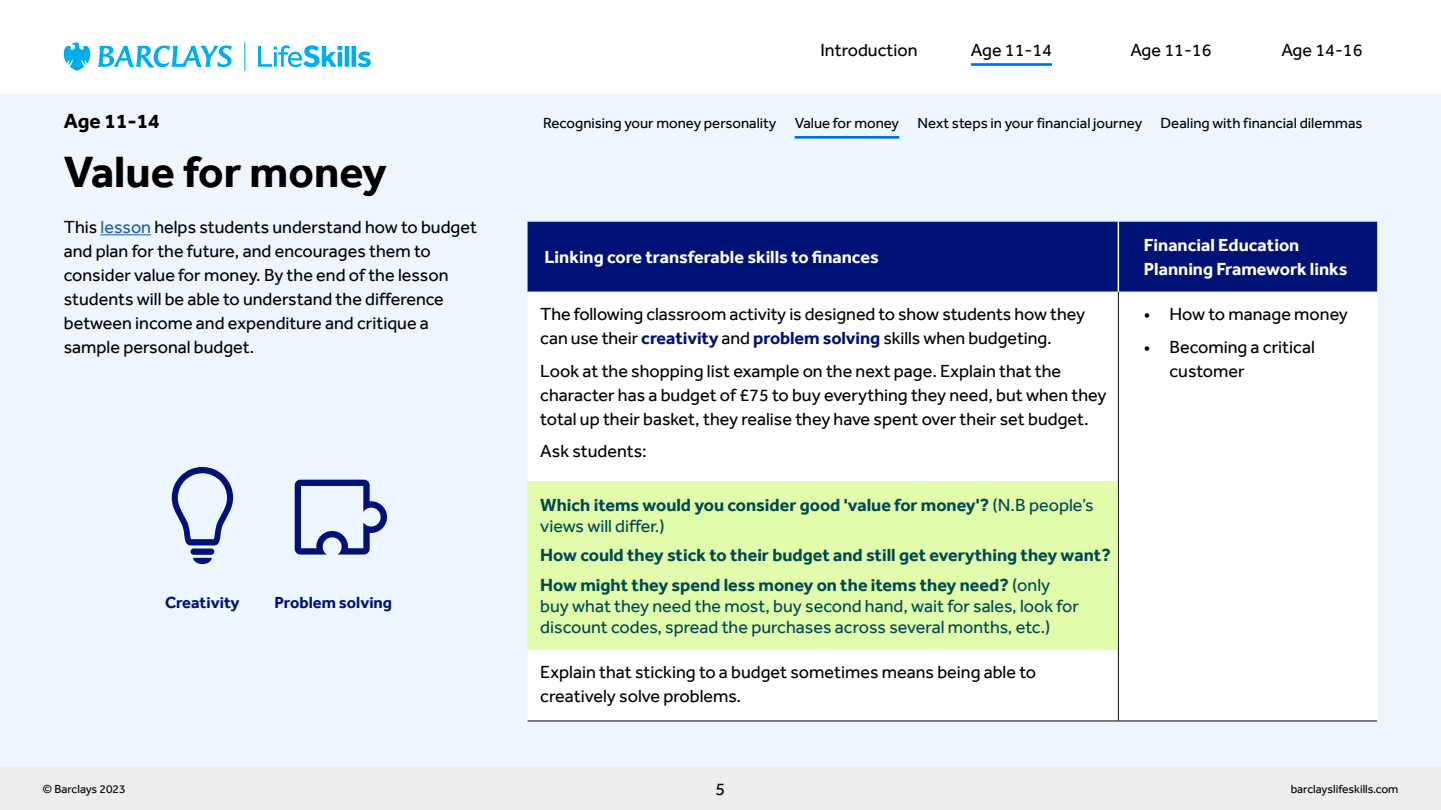
<style>
.page{position:relative;width:1441px;height:810px;background:#fff}
.page>*{position:absolute;margin:0;border:0;box-sizing:border-box;transform-origin:0 0}
.t1{font:700 45px "Effra";color:#000}
.t2{font:700 21px "Effra";color:#000}
.t3{font:18px/24px "Effra";color:#000}
.t4{font:700 18px/21px "Effra";color:#004750}
.t5{font:18px/21px "Effra";color:#004750}
.t6{font:700 18px/24px "Effra";color:#fff}
.t7{font:700 16.5px "Effra";color:#001276}
.t8{font:15px "Effra";color:#000}
.t9{font:12px "Effra";color:#000}
.s1{color:#215e9e}
.s2{font-weight:700;color:#001276}
.s3{font-weight:400}
</style>
<div class="page">
<div style="left:0;top:94px;width:1440px;height:673px;background:#edf5fd"></div>
<div style="left:0;top:767px;width:1440px;height:43px;background:#ededee"></div>
<hr style="left:970px;top:63px;width:81px;height:3px;background:#006de3">
<hr style="left:794px;top:136px;width:105px;height:3px;background:#006de3">
<svg style="left:64px;top:42px;width:307px;height:29px"></svg>
<hr style="left:100px;top:234px;width:51px;height:1px;background:#215e9e">
<div style="left:527px;top:222px;width:849px;height:70px;background:#001276"></div>
<div style="left:527px;top:292px;width:849px;height:429px;background:#fff"></div>
<hr style="left:527px;top:721px;width:591px;height:1px;background:#000">
<hr style="left:1118px;top:721px;width:258px;height:1px;background:#000">
<hr style="left:1117px;top:292px;width:1px;height:429px;background:#000">
<hr style="left:1117px;top:222px;width:1px;height:70px;background:#fff">
<div style="left:527px;top:482px;width:590px;height:168px;background:#e1fdac"></div>
<svg style="left:295px;top:480px;width:92px;height:75px"></svg>
<svg style="left:172px;top:467px;width:61px;height:78px"></svg>
<svg style="left:193px;top:558px;width:19px;height:6px"></svg>
<div style="left:190px;top:549px;width:24px;height:6px;background:#001276;border-radius:3px"></div>
<p class="t2" style="left:64px;top:108px;width:97px">Age 11-14</p>
<h1 class="t1" style="left:64px;top:145px;width:325px">Value for money</h1>
<p class="t3" style="left:64px;top:215px;width:414px">This <span class="s1">lesson</span> helps students understand how to budget and plan for the future, and encourages them to consider value for money. By the end of the lesson students will be able to understand the difference between income and expenditure and critique a sample personal budget.</p>
<p class="t7" style="left:165px;top:593px;width:76px">Creativity</p>
<p class="t7" style="left:274px;top:593px;width:119px">Problem solving</p>
<p class="t3" style="left:820px;top:37px;width:99px">Introduction</p>
<p class="t3" style="left:970px;top:37px;width:83px">Age 11-14</p>
<p class="t3" style="left:1130px;top:37px;width:83px">Age 11-16</p>
<p class="t3" style="left:1281px;top:37px;width:83px">Age 14-16</p>
<p class="t8" style="left:543px;top:114px;width:820px">Recognising your money personality Value for money Next steps in your financial journey Dealing with financial dilemmas</p>
<p class="t6" style="left:544px;top:245px;width:335px">Linking core transferable skills to finances</p>
<p class="t6" style="left:1143px;top:233px;width:205px">Financial Education<br>Planning Framework links</p>
<p class="t3" style="left:540px;top:302px;width:546px">The following classroom activity is designed to show students how they can use their <span class="s2">creativity</span> and <span class="s2">problem solving</span> skills when budgeting.</p>
<p class="t3" style="left:540px;top:359px;width:567px">Look at the shopping list example on the next page. Explain that the character has a budget of £75 to buy everything they need, but when they total up their basket, they realise they have spent over their set budget.</p>
<p class="t3" style="left:540px;top:439px;width:108px">Ask students:</p>
<p class="t3" style="left:1143px;top:302px;width:205px">• How to manage money</p>
<p class="t3" style="left:1169px;top:335px;width:147px;text-indent:-26px">• Becoming a critical customer</p>
<p class="t4" style="left:540px;top:494px;width:555px">Which items would you consider good 'value for money'? <span class="s3">(N.B people’s views will differ.)</span></p>
<p class="t4" style="left:540px;top:540px;width:572px;line-height:29.5px">How could they stick to their budget and still get everything they want?<br>How might they spend less money on the items they need? <span class="s3">(only</span></p>
<p class="t5" style="left:540px;top:595px;width:540px">buy what they need the most, buy second hand, wait for sales, look for discount codes, spread the purchases across several months, etc.)</p>
<p class="t3" style="left:540px;top:659px;width:497px">Explain that sticking to a budget sometimes means being able to creatively solve problems.</p>
<p class="t9" style="left:43px;top:782px;width:85px">© Barclays 2023</p>
<p class="t3" style="left:715px;top:777px;width:11px">5</p>
<p class="t9" style="left:1290px;top:782px;width:109px">barclayslifeskills.com</p>
</div>
